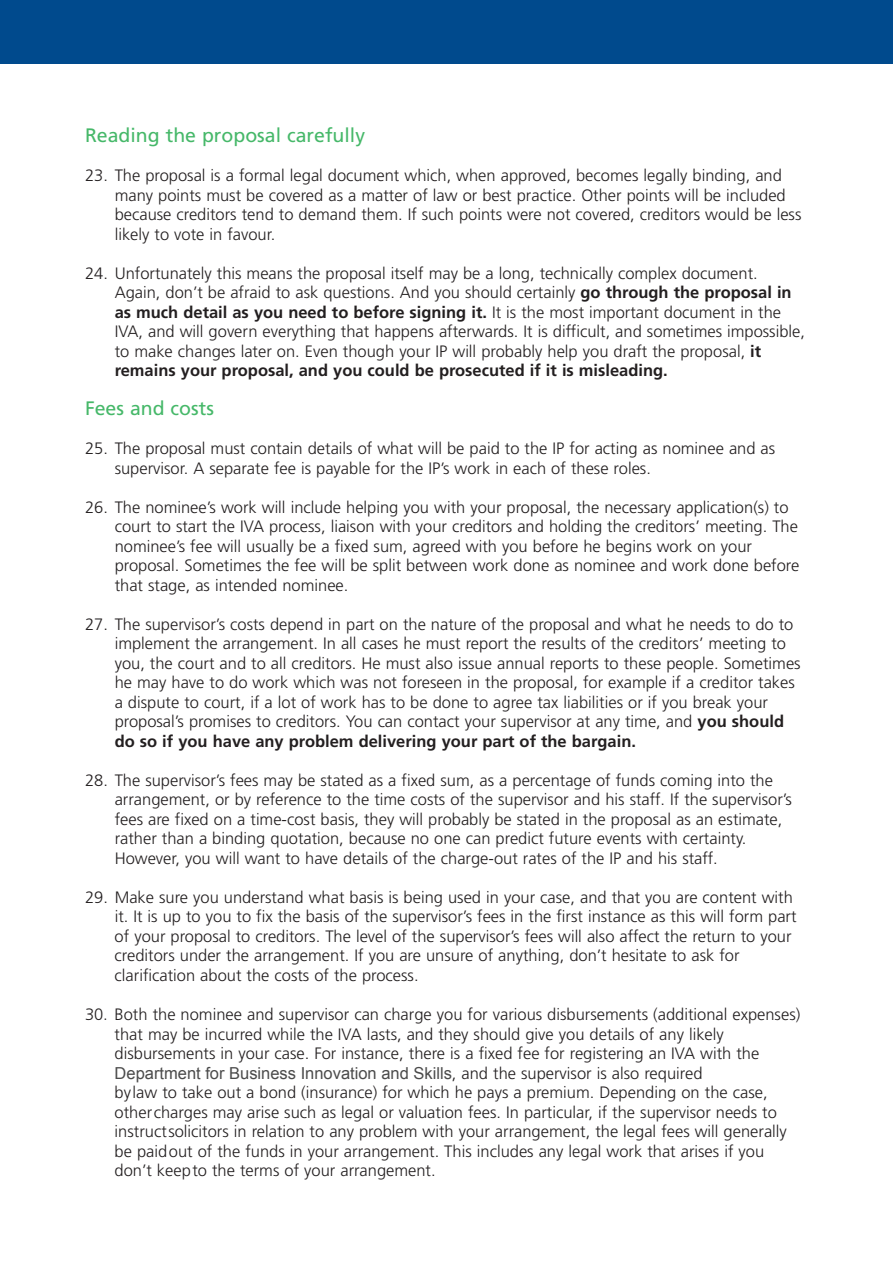
<style>
.page{position:relative;width:893px;height:1263px;background:#fff}
.page>*{position:absolute;margin:0;border:0;box-sizing:border-box;transform-origin:0 0}
.t1{font:19.5px "Frutiger";color:#46b869}
.t2{font:300 16.5px/19.5px "Frutiger";color:#231f20}
.t3{font:16.5px "Arial";color:#4b4b4b}
.s1{font-weight:700}
.s2{font-family:"Calibri"}
.s3{font-family:"Frutiger";font-weight:300;color:#231f20}
</style>
<div class="page">
<div style="left:0;top:0;width:893px;height:64px;background:#004a8d"></div>
<p class="t1" style="left:85px;top:127px;width:282px">Reading the proposal carefully</p>
<p class="t2" style="left:115px;top:167px;width:688px;text-indent:-30px">23. The proposal is a formal legal document which, when approved, becomes legally binding, and many points must be covered as a matter of law or best practice. Other points will be included because creditors tend to demand them. If such points were not covered, creditors would be less likely to vote in favour.</p>
<p class="t2" style="left:115px;top:264px;width:692px;text-indent:-30px">24. Unfortunately this means the proposal itself may be a long, technically complex document.<br>Again, don’t be afraid to ask questions. And you should certainly <span class="s1">go through the proposal in as much detail as you need to before signing it.</span> It is the most important document in the IVA, and will govern everything that happens afterwards. It is difficult, and sometimes impossible, to make changes later on. Even though your IP will probably help you draft the proposal, <span class="s1">it remains your proposal, and you could be prosecuted if it is misleading.</span></p>
<p class="t1" style="left:85px;top:400px;width:130px">Fees and costs</p>
<p class="t2" style="left:115px;top:440px;width:662px;text-indent:-30px">25. The proposal must contain details of what will be paid to the IP for acting as nominee and as supervisor. A separate fee is payable for the IP’s work in each of these roles.</p>
<p class="t2" style="left:115px;top:498px;width:686px;text-indent:-30px">26. The nominee’s work will include helping you with your proposal, the necessary application(s) to court to start the IVA process, liaison with your creditors and holding the creditors’ meeting. The nominee’s fee will usually be a fixed sum, agreed with you before he begins work on your proposal. Sometimes the fee will be split between work done as nominee and work done before that stage, as intended nominee.</p>
<p class="t2" style="left:115px;top:615px;width:687px;text-indent:-30px">27. The supervisor’s costs depend in part on the nature of the proposal and what he needs to do to implement the arrangement. In all cases he must report the results of the creditors’ meeting to you, the court and to all creditors. He must also issue annual reports to these people. Sometimes he may have to do work which was not foreseen in the proposal, for example if a creditor takes a dispute to court, if a lot of work has to be done to agree tax liabilities or if you break your proposal’s promises to creditors. You can contact your supervisor at any time, and <span class="s1">you should do so if you have any problem delivering your part of the bargain.</span></p>
<p class="t2" style="left:115px;top:771px;width:679px;text-indent:-30px">28. The supervisor’s fees may be stated as a fixed sum, as a percentage of funds coming into the arrangement, or by reference to the time costs of the supervisor and his staff. If the supervisor’s fees are fixed on a time-cost basis, they will probably be stated in the proposal as an estimate, rather than a binding quotation, because no one can predict future events with certainty.<br>However, you will want to have details of the charge-out rates of the IP and his staff.</p>
<p class="t2" style="left:115px;top:888px;width:683px;text-indent:-30px">29. Make sure you understand what basis is being used in your case, and that you are content with it. It is up to you to fix the basis of the supervisor’s fees in the first instance as this will form part of your proposal to creditors. The level of the supervisor’s fees will also affect the return to your creditors under the arrangement. If you are unsure of anything, don’t hesitate to ask for clarification about the costs of the process.</p>
<p class="t2" style="left:115px;top:1006px;width:687px;text-indent:-30px">30<span class="s2">.</span> Both the nominee and supervisor can charge you for various disbursements (additional expenses) that may be incurred while the IVA lasts, and they should give you details of any likely disbursements in your case. For instance, there is a fixed fee for registering an IVA with the</p>
<p class="t3" style="left:115px;top:1067px;width:589px">Department for Business Innovation and Skills<span class="s3">, and the supervisor is also required</span></p>
<p class="t2" style="left:115px;top:1084px;width:674px">bylaw to take out a bond (insurance) for which he pays a premium. Depending on the case, othercharges may arise such as legal or valuation fees. In particular, if the supervisor needs to instructsolicitors in relation to any problem with your arrangement, the legal fees will generally be paidout of the funds in your arrangement. This includes any legal work that arises if you don’t keepto the terms of your arrangement.</p>
</div>
